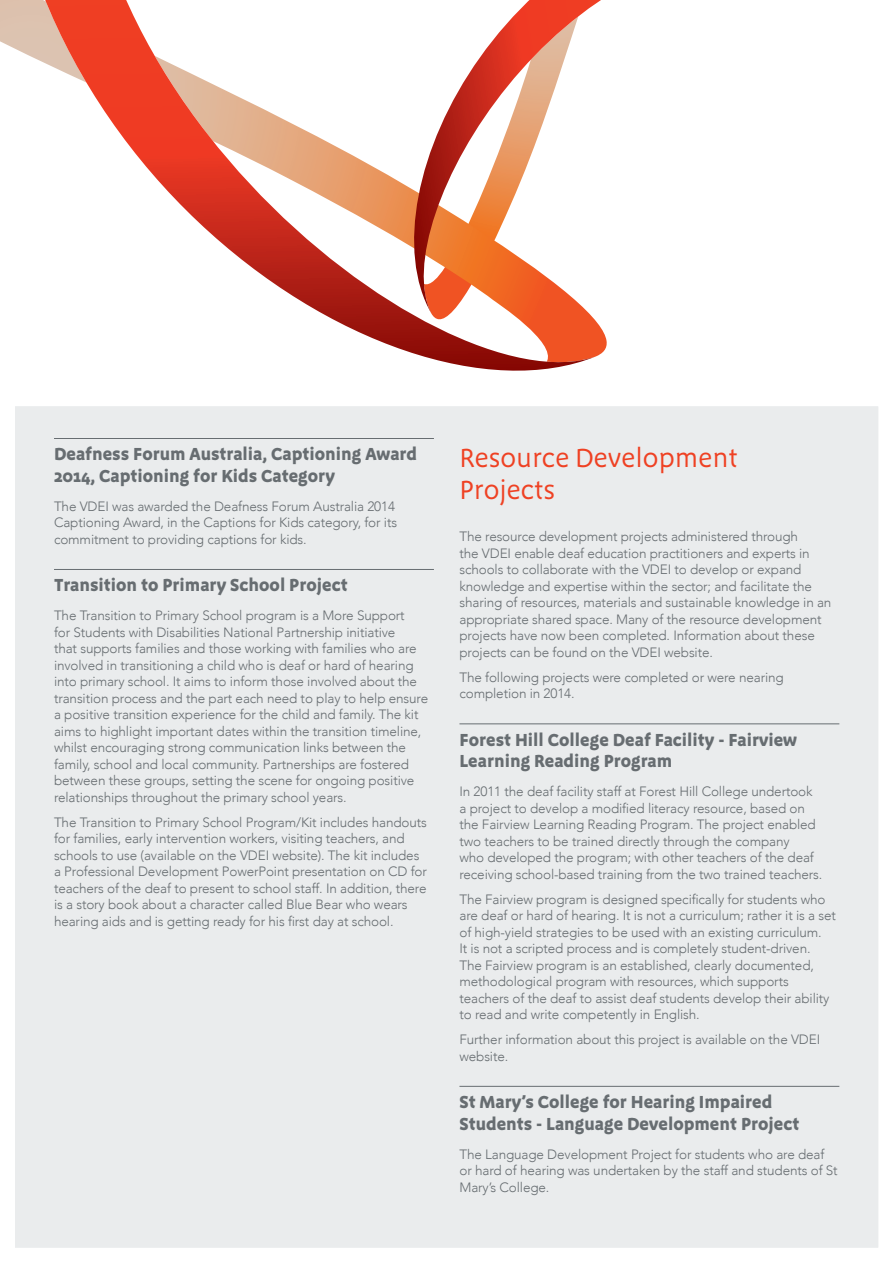
<style>
.page{position:relative;width:893px;height:1263px;background:#fff}
.page>*{position:absolute;margin:0;border:0;box-sizing:border-box;transform-origin:0 0}
.t1{font:27px/32.4px "Megano OT";color:#ef4123}
.t2{font:700 18px/21.6px "Megano OT";color:#676d71}
.t3{font:300 13.5px/16.5px "Avenir";letter-spacing:-.01em;color:#676d71}
</style>
<div class="page">
<div style="left:8px;top:399px;width:877px;height:856px;background:#eaeced"></div>
<div style="left:0;top:391px;width:892px;height:872px;border:15px solid #fff"></div>
<svg style="left:0;top:0;width:596px;height:371px"></svg>
<svg style="left:360px;top:0;width:241px;height:314px"></svg>
<hr style="left:54px;top:438px;width:380px;height:1px;background:#676d71">
<hr style="left:54px;top:569px;width:380px;height:1px;background:#676d71">
<hr style="left:459px;top:723px;width:380px;height:1px;background:#676d71">
<hr style="left:459px;top:1086px;width:380px;height:1px;background:#676d71">
<h2 class="t2" style="left:54px;top:444px;width:364px">Deafness Forum Australia, Captioning Award<br>2014, Captioning for Kids Category</h2>
<p class="t3" style="left:54px;top:498px;width:344px">The VDEI was awarded the Deafness Forum Australia 2014<br>Captioning Award, in the Captions for Kids category, for its commitment to providing captions for kids.</p>
<h2 class="t2" style="left:54px;top:575px;width:295px">Transition to Primary School Project</h2>
<p class="t3" style="left:54px;top:608px;width:375px">The Transition to Primary School program is a More Support<br>for Students with Disabilities National Partnership initiative<br>that supports families and those working with families who are involved in transitioning a child who is deaf or hard of hearing into primary school. It aims to inform those involved about the transition process and the part each need to play to help ensure a positive transition experience for the child and family. The kit aims to highlight important dates within the transition timeline, whilst encouraging strong communication links between the family, school and local community. Partnerships are fostered between these groups, setting the scene for ongoing positive relationships throughout the primary school years.</p>
<p class="t3" style="left:54px;top:814px;width:374px">The Transition to Primary School Program/Kit includes handouts for families, early intervention workers, visiting teachers, and schools to use (available on the VDEI website). The kit includes a Professional Development PowerPoint presentation on CD for teachers of the deaf to present to school staff. In addition, there is a story book about a character called Blue Bear who wears hearing aids and is getting ready for his first day at school.</p>
<h1 class="t1" style="left:459px;top:443px;width:280px">Resource Development<br>Projects</h1>
<p class="t3" style="left:459px;top:529px;width:373px">The resource development projects administered through<br>the VDEI enable deaf education practitioners and experts in schools to collaborate with the VDEI to develop or expand knowledge and expertise within the sector; and facilitate the sharing of resources, materials and sustainable knowledge in an appropriate shared space. Many of the resource development projects have now been completed. Information about these projects can be found on the VDEI website.</p>
<p class="t3" style="left:459px;top:669px;width:326px">The following projects were completed or were nearing completion in 2014.</p>
<h2 class="t2" style="left:459px;top:729px;width:339px">Forest Hill College Deaf Facility - Fairview<br>Learning Reading Program</h2>
<p class="t3" style="left:459px;top:784px;width:364px">In 2011 the deaf facility staff at Forest Hill College undertook a project to develop a modified literacy resource, based on the Fairview Learning Reading Program. The project enabled two teachers to be trained directly through the company<br>who developed the program; with other teachers of the deaf receiving school-based training from the two trained teachers.</p>
<p class="t3" style="left:459px;top:891px;width:378px">The Fairview program is designed specifically for students who are deaf or hard of hearing. It is not a curriculum; rather it is a set of high-yield strategies to be used with an existing curriculum.<br>It is not a scripted process and is completely student-driven.<br>The Fairview program is an established, clearly documented, methodological program with resources, which supports teachers of the deaf to assist deaf students develop their ability to read and write competently in English.</p>
<p class="t3" style="left:459px;top:1032px;width:362px">Further information about this project is available on the VDEI website.</p>
<h2 class="t2" style="left:459px;top:1092px;width:341px">St Mary’s College for Hearing Impaired<br>Students - Language Development Project</h2>
<p class="t3" style="left:459px;top:1146px;width:380px">The Language Development Project for students who are deaf or hard of hearing was undertaken by the staff and students of St<br>Mary’s College.</p>
</div>
